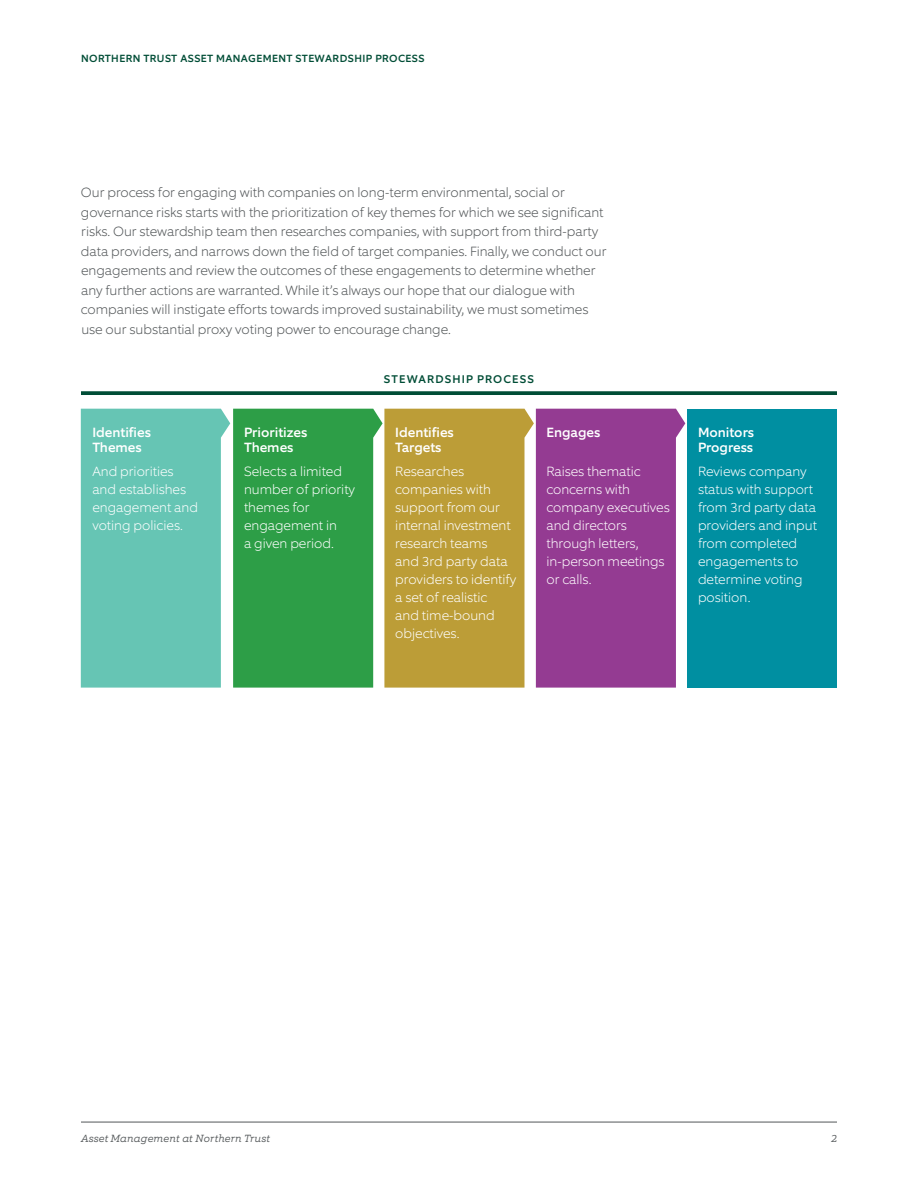
<style>
.page{position:relative;width:918px;height:1188px;background:#fff}
.page>*{position:absolute;margin:0;border:0;box-sizing:border-box;transform-origin:0 0}
.t1{font:200 13.5px/19.5px "Equip";color:#535759}
.t2{font:200 13.5px/18px "Equip";color:#fff}
.t3{font:500 13.5px/15px "Equip";color:#fff}
.t4{font:500 11.25px "Equip";letter-spacing:.1em;color:#004d36}
.t5{font:500 10.5px "Equip";letter-spacing:.04em;color:#004d36}
.t6{font:italic 300 10.5px "Equip Slab";letter-spacing:.02em;color:#535759}
</style>
<div class="page">
<hr style="left:81px;top:1122px;width:756px;height:1px;background:#535759">
<svg style="left:81px;top:409px;width:604px;height:279px;background:#82967b"></svg>
<div style="left:687px;top:409px;width:150px;height:279px;background:#008fa1"></div>
<svg style="left:81px;top:391px;width:756px;height:4px;background:#105842"></svg>
<p class="t5" style="left:81px;top:52px;width:345px">NORTHERN TRUST ASSET MANAGEMENT STEWARDSHIP PROCESS</p>
<p class="t1" style="left:81px;top:183px;width:527px">Our process for engaging with companies on long-term environmental, social or governance risks starts with the prioritization of key themes for which we see significant risks. Our stewardship team then researches companies, with support from third-party data providers, and narrows down the field of target companies. Finally, we conduct our engagements and review the outcomes of these engagements to determine whether any further actions are warranted. While it’s always our hope that our dialogue with companies will instigate efforts towards improved sustainability, we must sometimes use our substantial proxy voting power to encourage change.</p>
<p class="t3" style="left:92px;top:425px;width:60px">Identifies<br>Themes</p>
<p class="t2" style="left:92px;top:462px;width:107px">And priorities and establishes engagement and voting policies.</p>
<p class="t3" style="left:244px;top:425px;width:65px">Prioritizes<br>Themes</p>
<p class="t2" style="left:244px;top:462px;width:113px">Selects a limited number of priority themes for engagement in<br>a given period.</p>
<p class="t4" style="left:384px;top:372px;width:152px">STEWARDSHIP PROCESS</p>
<p class="t3" style="left:395px;top:425px;width:60px">Identifies<br>Targets</p>
<p class="t2" style="left:395px;top:462px;width:123px">Researches companies with support from our internal investment research teams<br>and 3rd party data providers to identify a set of realistic<br>and time-bound objectives.</p>
<p class="t3" style="left:546px;top:425px;width:55px">Engages</p>
<p class="t2" style="left:546px;top:462px;width:125px">Raises thematic concerns with company executives and directors through letters, in-person meetings or calls.</p>
<p class="t3" style="left:698px;top:425px;width:58px">Monitors<br>Progress</p>
<p class="t2" style="left:698px;top:462px;width:120px">Reviews company status with support from 3rd party data providers and input from completed engagements to determine voting position.</p>
<p class="t6" style="left:81px;top:1132px;width:190px">Asset Management at Northern Trust</p>
<p class="t6" style="left:831px;top:1132px;width:7px">2</p>
</div>
